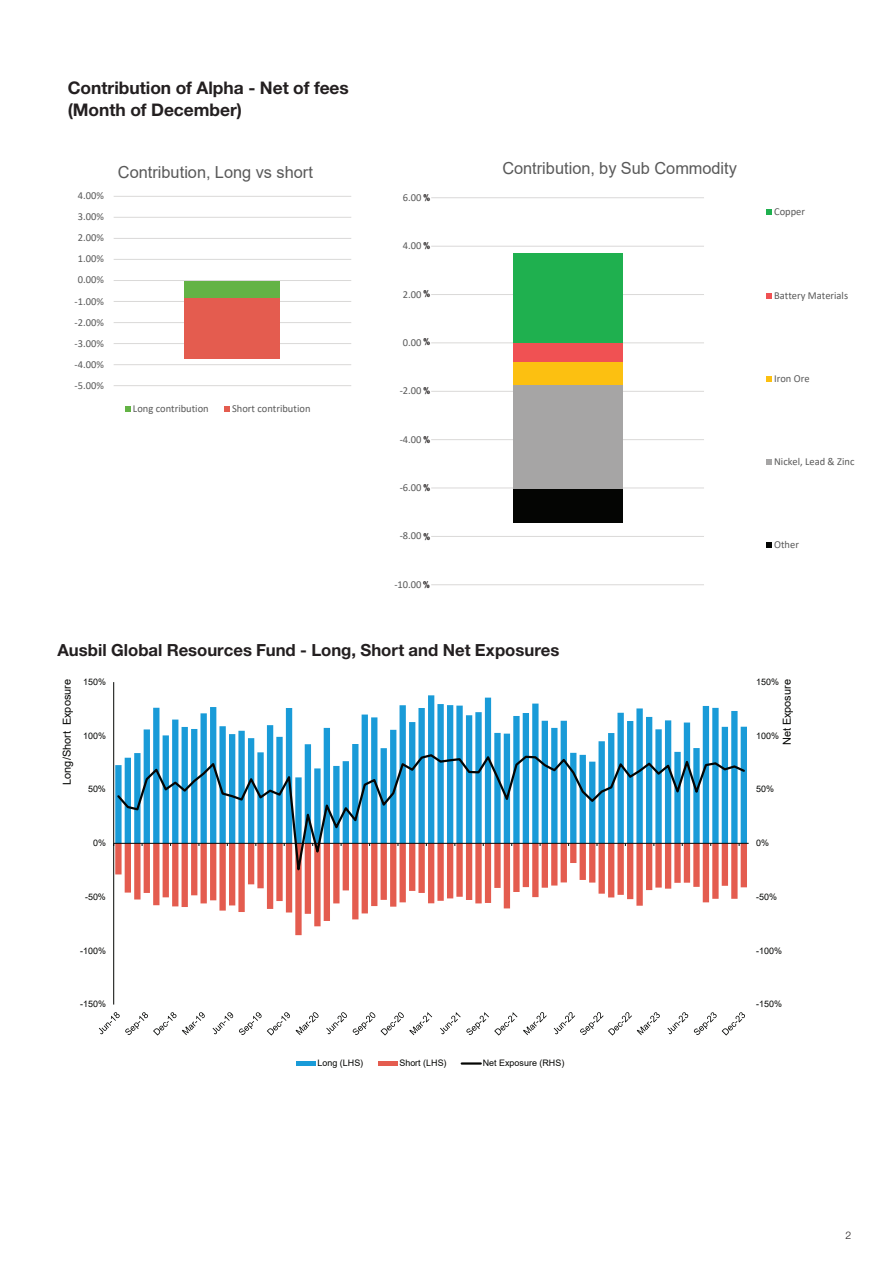
<style>
.page{position:relative;width:893px;height:1263px;background:#fff}
.page>*{position:absolute;margin:0;border:0;box-sizing:border-box;transform-origin:0 0}
.t1{font:700 17.4px/21.5px "Helvetica Neue LT Std";color:#231f20}
.t2{font:700 16.8px "Helvetica Neue LT Std";color:#231f20}
.t3{font:16.65px "Arial";color:#595959}
.t4{font:10.95px "Arial";color:#040503}
.t5{font:10.65px "Calibri";color:#595959}
.t6{font:300 10.5px "Helvetica Neue LT Std";color:#231f20}
.t7{font:9px "Arial";letter-spacing:.005em;color:#040503}
.t8{font:condensed 8.85px "Bernard";color:#231f20}
</style>
<div class="page">
<hr style="left:114px;top:385px;width:237px;height:1px;background:#dad9d8">
<hr style="left:114px;top:364px;width:237px;height:1px;background:#dad9d8">
<hr style="left:114px;top:343px;width:237px;height:1px;background:#dad9d8">
<hr style="left:114px;top:322px;width:237px;height:1px;background:#dad9d8">
<hr style="left:114px;top:301px;width:237px;height:1px;background:#dad9d8">
<hr style="left:114px;top:280px;width:237px;height:1px;background:#dad9d8">
<hr style="left:114px;top:259px;width:237px;height:1px;background:#dad9d8">
<hr style="left:114px;top:238px;width:237px;height:1px;background:#dad9d8">
<hr style="left:114px;top:217px;width:237px;height:1px;background:#dad9d8">
<hr style="left:114px;top:196px;width:237px;height:1px;background:#dad9d8">
<div style="left:185px;top:280px;width:95px;height:18px;background:#63b345"></div>
<div style="left:185px;top:298px;width:95px;height:61px;background:#e45c4f"></div>
<svg style="left:125px;top:406px;width:6px;height:6px"></svg>
<svg style="left:224px;top:406px;width:6px;height:6px"></svg>
<hr style="left:431px;top:584px;width:273px;height:1px;background:#dad9d8">
<hr style="left:431px;top:536px;width:273px;height:1px;background:#dad9d8">
<hr style="left:431px;top:487px;width:273px;height:1px;background:#dad9d8">
<hr style="left:431px;top:439px;width:273px;height:1px;background:#dad9d8">
<hr style="left:431px;top:391px;width:273px;height:1px;background:#dad9d8">
<hr style="left:431px;top:342px;width:273px;height:1px;background:#dad9d8">
<hr style="left:431px;top:294px;width:273px;height:1px;background:#dad9d8">
<hr style="left:431px;top:246px;width:273px;height:1px;background:#dad9d8">
<hr style="left:431px;top:197px;width:273px;height:1px;background:#dad9d8">
<div style="left:513px;top:253px;width:109px;height:90px;background:#1fb04f"></div>
<div style="left:513px;top:343px;width:109px;height:19px;background:#f05153"></div>
<div style="left:513px;top:362px;width:109px;height:24px;background:#fcc011"></div>
<div style="left:513px;top:386px;width:109px;height:104px;background:#a6a5a5"></div>
<div style="left:513px;top:490px;width:109px;height:33px;background:#040503"></div>
<svg style="left:766px;top:209px;width:6px;height:6px"></svg>
<svg style="left:766px;top:293px;width:6px;height:5px"></svg>
<svg style="left:766px;top:376px;width:6px;height:6px"></svg>
<svg style="left:766px;top:459px;width:6px;height:6px"></svg>
<svg style="left:766px;top:542px;width:6px;height:6px"></svg>
<svg style="left:143px;top:695px;width:604px;height:58px"></svg>
<svg style="left:124px;top:886px;width:623px;height:49px"></svg>
<hr style="left:113px;top:682px;width:1px;height:322px;background:#040503">
<hr style="left:114px;top:843px;width:635px;height:1px;background:#040503">
<svg style="left:115px;top:753px;width:632px;height:133px"></svg>
<svg style="left:99px;top:1012px;width:77px;height:23px"></svg>
<svg style="left:182px;top:1012px;width:23px;height:23px"></svg>
<svg style="left:213px;top:1012px;width:20px;height:22px"></svg>
<svg style="left:239px;top:1012px;width:51px;height:23px"></svg>
<svg style="left:296px;top:1012px;width:23px;height:23px"></svg>
<svg style="left:326px;top:1012px;width:21px;height:22px"></svg>
<svg style="left:353px;top:1012px;width:79px;height:23px"></svg>
<svg style="left:440px;top:1012px;width:77px;height:23px"></svg>
<svg style="left:523px;top:1012px;width:24px;height:23px"></svg>
<svg style="left:554px;top:1012px;width:106px;height:23px"></svg>
<svg style="left:667px;top:1012px;width:21px;height:22px"></svg>
<svg style="left:694px;top:1012px;width:51px;height:23px"></svg>
<div style="left:296px;top:1061px;width:19px;height:5px;background:#199bd8"></div>
<div style="left:378px;top:1061px;width:19px;height:5px;background:#e45c4f"></div>
<hr style="left:462px;top:1062px;width:19px;height:3px;background:#040503">
<h1 class="t1" style="left:68px;top:77px;width:283px">Contribution of Alpha - Net of fees (Month of December)</h1>
<p class="t5" style="left:78px;top:188px;width:28px">4.00%</p>
<p class="t5" style="left:78px;top:209px;width:28px">3.00%</p>
<p class="t5" style="left:78px;top:230px;width:28px">2.00%</p>
<p class="t5" style="left:78px;top:251px;width:28px">1.00%</p>
<p class="t5" style="left:78px;top:272px;width:28px">0.00%</p>
<p class="t5" style="left:75px;top:294px;width:31px">-1.00%</p>
<p class="t5" style="left:75px;top:315px;width:31px">-2.00%</p>
<p class="t5" style="left:75px;top:336px;width:31px">-3.00%</p>
<p class="t5" style="left:75px;top:357px;width:31px">-4.00%</p>
<p class="t5" style="left:75px;top:378px;width:31px">-5.00%</p>
<h3 class="t3" style="left:118px;top:161px;width:196px">Contribution, Long vs short</h3>
<p class="t5" style="left:133px;top:401px;width:77px">Long contribution</p>
<p class="t5" style="left:232px;top:401px;width:80px">Short contribution</p>
<p class="t8" style="left:423px;top:192px;width:8px">%</p>
<p class="t5" style="left:403px;top:190px;width:20px">6.00</p>
<p class="t8" style="left:423px;top:240px;width:8px">%</p>
<p class="t5" style="left:403px;top:238px;width:20px">4.00</p>
<p class="t8" style="left:423px;top:289px;width:8px">%</p>
<p class="t5" style="left:403px;top:287px;width:20px">2.00</p>
<p class="t8" style="left:423px;top:337px;width:8px">%</p>
<p class="t5" style="left:403px;top:335px;width:20px">0.00</p>
<p class="t8" style="left:423px;top:386px;width:8px">%</p>
<p class="t5" style="left:400px;top:383px;width:23px">-2.00</p>
<p class="t8" style="left:423px;top:434px;width:8px">%</p>
<p class="t5" style="left:400px;top:432px;width:23px">-4.00</p>
<p class="t8" style="left:423px;top:482px;width:8px">%</p>
<p class="t5" style="left:400px;top:480px;width:23px">-6.00</p>
<p class="t8" style="left:424px;top:531px;width:8px">%</p>
<p class="t5" style="left:400px;top:528px;width:23px">-8.00</p>
<p class="t8" style="left:423px;top:579px;width:8px">%</p>
<p class="t5" style="left:394px;top:577px;width:29px">-10.00</p>
<h3 class="t3" style="left:502px;top:157px;width:236px">Contribution, by Sub Commodity</h3>
<h2 class="t2" style="left:58px;top:640px;width:503px">Ausbil Global Resources Fund - Long, Short and Net Exposures</h2>
<p class="t5" style="left:774px;top:204px;width:33px">Copper</p>
<p class="t5" style="left:774px;top:288px;width:75px">Battery Materials</p>
<p class="t5" style="left:774px;top:371px;width:37px">Iron Ore</p>
<p class="t5" style="left:774px;top:454px;width:82px">Nickel, Lead &amp; Zinc</p>
<p class="t5" style="left:774px;top:537px;width:26px">Other</p>
<p class="t7" style="left:756px;top:675px;width:24px">150%</p>
<p class="t7" style="left:83px;top:675px;width:24px">150%</p>
<p class="t4" style="left:59px;top:785px;width:107px;rotate:-90deg">Long/Short Exposure</p>
<p class="t4" style="left:779px;top:745px;width:68px;rotate:-90deg">Net Exposure</p>
<p class="t7" style="left:756px;top:729px;width:24px">100%</p>
<p class="t7" style="left:83px;top:729px;width:24px">100%</p>
<p class="t7" style="left:756px;top:783px;width:19px">50%</p>
<p class="t7" style="left:88px;top:783px;width:19px">50%</p>
<p class="t7" style="left:93px;top:837px;width:14px">0%</p>
<p class="t7" style="left:756px;top:837px;width:14px">0%</p>
<p class="t7" style="left:85px;top:890px;width:22px">-50%</p>
<p class="t7" style="left:756px;top:890px;width:22px">-50%</p>
<p class="t7" style="left:80px;top:944px;width:27px">-100%</p>
<p class="t7" style="left:756px;top:944px;width:27px">-100%</p>
<p class="t7" style="left:80px;top:998px;width:27px">-150%</p>
<p class="t7" style="left:756px;top:998px;width:27px">-150%</p>
<p class="t7" style="left:317px;top:1057px;width:47px">Long (LHS)</p>
<p class="t7" style="left:399px;top:1057px;width:49px">Short (LHS)</p>
<p class="t7" style="left:483px;top:1057px;width:83px">Net Exposure (RHS)</p>
<p class="t6" style="left:846px;top:1229px;width:7px">2</p>
</div>
